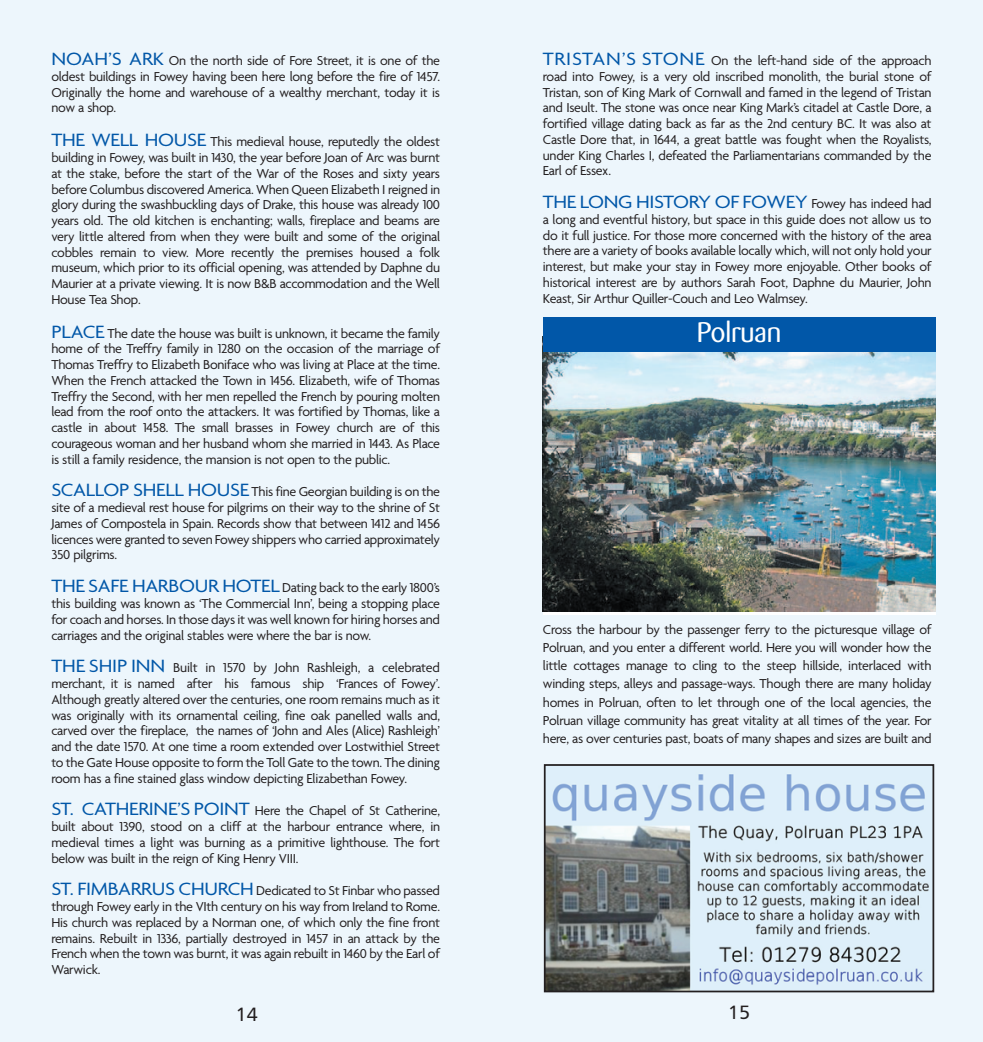
<style>
.page{position:relative;width:983px;height:1042px;background:#fff}
.page>*{position:absolute;margin:0;border:0;box-sizing:border-box;transform-origin:0 0}
.t1{font:28px "Barmeno";color:#fff}
.t2{font:19.25px "Agenda";letter-spacing:-.015em;color:#0157a8;scale:1.1 1}
.t3{font:19.25px "Humanist 777 BT Roman B";color:#231f20}
.t4{font:14px/15.8px "Agenda";letter-spacing:-.02em;color:#231f20;text-align:justify}
.s1{font-size:19.25px;color:#0157a8}
.s2{font-size:14px;color:#231f20}
</style>
<div class="page">
<div style="left:0;top:0;width:982px;height:1042px;background:#edf6fc"></div>
<img style="left:543px;top:352px;width:391px;height:260px">
<div style="left:543px;top:317px;width:391px;height:33px;background:#0157a8"></div>
<div style="left:543px;top:318px;width:391px;height:34px;background:#0157a8"></div>
<img style="left:546px;top:767px;width:385px;height:222px">
<div style="left:543px;top:764px;width:391px;height:228px;border:2px solid #231f20"></div>
<p class="t4" style="left:51px;top:54px;width:390px"><span class="s1">NOAH’S ARK</span> On the north side of Fore Street, it is one of the oldest buildings in Fowey having been here long before the fire of 1457.<br>Originally the home and warehouse of a wealthy merchant, today it is now a shop.</p>
<p class="t4" style="left:51px;top:135px;width:390px"><span class="s1">THE WELL HOUSE</span> This medieval house, reputedly the oldest building in Fowey, was built in 1430, the year before Joan of Arc was burnt at the stake, before the start of the War of the Roses and sixty years before Columbus discovered America. When Queen Elizabeth I reigned in glory during the swashbuckling days of Drake, this house was already 100 years old. The old kitchen is enchanting; walls, fireplace and beams are very little altered from when they were built and some of the original cobbles remain to view. More recently the premises housed a folk museum, which prior to its official opening, was attended by Daphne du Maurier at a private viewing. It is now B&amp;B accommodation and the Well House Tea Shop.</p>
<p class="t4" style="left:542px;top:54px;width:390px"><span class="s1">TRISTAN’S STONE</span> On the left-hand side of the approach road into Fowey, is a very old inscribed monolith, the burial stone of Tristan, son of King Mark of Cornwall and famed in the legend of Tristan and Iseult. The stone was once near King Mark’s citadel at Castle Dore, a fortified village dating back as far as the 2nd century BC. It was also at Castle Dore that, in 1644, a great battle was fought when the Royalists, under King Charles I, defeated the Parliamentarians commanded by the Earl of Essex.</p>
<p class="t2" style="left:542px;top:194px;width:355px">THE LONG HISTORY OF FOWEY <span class="s2">Fowey has indeed had</span></p>
<p class="t4" style="left:542px;top:213px;width:390px">a long and eventful history, but space in this guide does not allow us to do it full justice. For those more concerned with the history of the area there are a variety of books available locally which, will not only hold your interest, but make your stay in Fowey more enjoyable. Other books of historical interest are by authors Sarah Foot, Daphne du Maurier, John Keast, Sir Arthur Quiller-Couch and Leo Walmsey.</p>
<p class="t4" style="left:51px;top:326px;width:390px"><span class="s1">PLACE</span> The date the house was built is unknown, it became the family</p>
<p class="t1" style="left:696px;top:320px;width:86px">Polruan</p>
<p class="t4" style="left:51px;top:342px;width:390px">home of the Treffry family in 1280 on the occasion of the marriage of Thomas Treffry to Elizabeth Boniface who was living at Place at the time.<br>When the French attacked the Town in 1456. Elizabeth, wife of Thomas Treffry the Second, with her men repelled the French by pouring molten lead from the roof onto the attackers. It was fortified by Thomas, like a castle in about 1458. The small brasses in Fowey church are of this courageous woman and her husband whom she married in 1443. As Place is still a family residence, the mansion is not open to the public.</p>
<p class="t4" style="left:51px;top:485px;width:390px"><span class="s1">SCALLOP SHELL HOUSE</span> This fine Georgian building is on the site of a medieval rest house for pilgrims on their way to the shrine of St James of Compostela in Spain. Records show that between 1412 and 1456 licences were granted to seven Fowey shippers who carried approximately 350 pilgrims.</p>
<p class="t4" style="left:51px;top:581px;width:390px"><span class="s1">THE SAFE HARBOUR HOTEL</span> Dating back to the early 1800’s this building was known as ‘The Commercial Inn’, being a stopping place for coach and horses. In those days it was well known for hiring horses and carriages and the original stables were where the bar is now.</p>
<p class="t4" style="left:51px;top:661px;width:390px"><span class="s1">THE SHIP INN</span> Built in 1570 by John Rashleigh, a celebrated merchant, it is named after his famous ship ‘Frances of Fowey’.<br>Although greatly altered over the centuries, one room remains much as it was originally with its ornamental ceiling, fine oak panelled walls and, carved over the fireplace, the names of ‘John and Ales (Alice) Rashleigh’ and the date 1570. At one time a room extended over Lostwithiel Street to the Gate House opposite to form the Toll Gate to the town. The dining room has a fine stained glass window depicting Elizabethan Fowey.</p>
<p class="t4" style="left:51px;top:804px;width:390px"><span class="s1">ST. CATHERINE’S POINT</span> Here the Chapel of St Catherine, built about 1390, stood on a cliff at the harbour entrance where, in medieval times a light was burning as a primitive lighthouse. The fort below was built in the reign of King Henry VIII.</p>
<p class="t4" style="left:51px;top:884px;width:390px"><span class="s1">ST. FIMBARRUS CHURCH</span> Dedicated to St Finbar who passed through Fowey early in the VIth century on his way from Ireland to Rome.<br>His church was replaced by a Norman one, of which only the fine front remains. Rebuilt in 1336, partially destroyed in 1457 in an attack by the French when the town was burnt, it was again rebuilt in 1460 by the Earl of Warwick.</p>
<p class="t4" style="left:542px;top:621px;width:390px;line-height:18.2px">Cross the harbour by the passenger ferry to the picturesque village of Polruan, and you enter a different world. Here you will wonder how the little cottages manage to cling to the steep hillside, interlaced with winding steps, alleys and passage-ways. Though there are many holiday homes in Polruan, often to let through one of the local agencies, the Polruan village community has great vitality at all times of the year. For here, as over centuries past, boats of many shapes and sizes are built and</p>
<p class="t3" style="left:236px;top:1004px;width:24px">14</p>
<p class="t3" style="left:727px;top:1003px;width:24px">15</p>
</div>
